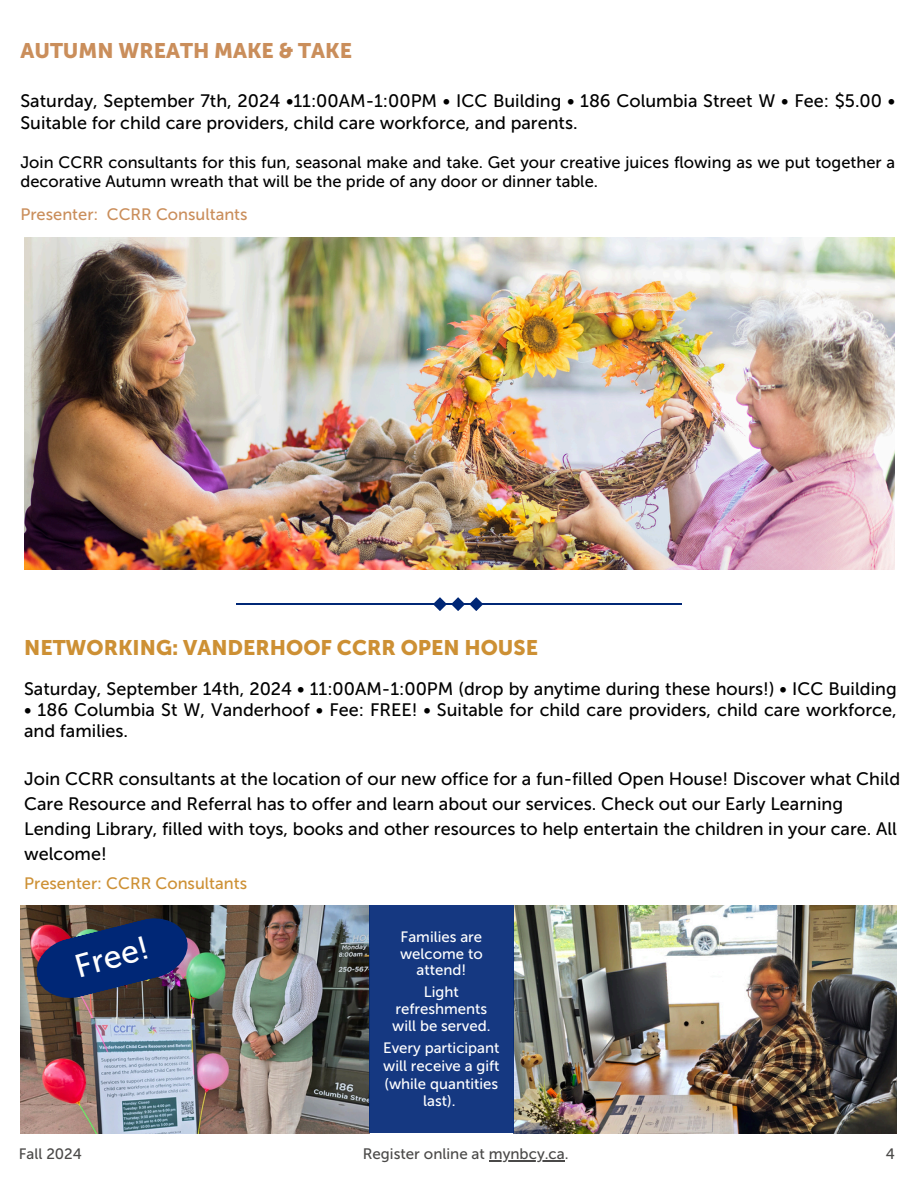
<style>
.page{position:relative;width:918px;height:1188px;background:#fff}
.page>*{position:absolute;margin:0;border:0;box-sizing:border-box;transform-origin:0 0}
.t1{font:32.25px "Museo Sans 500";color:#fff}
.t2{font:21px "Museo Sans 900";color:#cd9034}
.t3{font:21px "Museo Sans 900";color:#ca8e5b}
.t4{font:18px/24.8px "Museo Sans 500";color:#000}
.t5{font:16.5px/19.2px "Museo Sans 500";color:#000}
.t6{font:16.5px "Museo Sans 500";color:#ca8e5b}
.t7{font:16.5px "Museo Sans 500";color:#cd9034}
.t8{font:15.15px "Museo Sans 500";color:#4a4948}
.t9{font:15px/16.8px "Museo Sans 500";color:#fff;text-align:center}
.t10{font:15px "Museo Sans 500";color:#4a4948}
</style>
<div class="page">
<hr style="left:236px;top:603px;width:446px;height:2px;background:#002776">
<svg style="left:434px;top:597px;width:49px;height:14px"></svg>
<img style="left:514px;top:905px;width:383px;height:228px">
<img style="left:24px;top:238px;width:871px;height:331px">
<img style="left:20px;top:905px;width:349px;height:228px">
<div style="left:369px;top:905px;width:145px;height:228px;background:#153881"></div>
<img style="left:33px;top:915px;width:158px;height:87px">
<hr style="left:489px;top:1160px;width:76px;height:1px;background:#4a4948">
<h2 class="t3" style="left:20px;top:38px;width:333px">AUTUMN WREATH MAKE &amp; TAKE</h2>
<h3 class="t4" style="left:20px;top:90px;width:876px;line-height:21.3px">Saturday, September 7th, 2024 •11:00AM-1:00PM • ICC Building • 186 Columbia Street W • Fee: $5.00 •<br>Suitable for child care providers, child care workforce, and parents.</h3>
<h3 class="t5" style="left:20px;top:153px;width:876px">Join CCRR consultants for this fun, seasonal make and take. Get your creative juices flowing as we put together a decorative Autumn wreath that will be the pride of any door or dinner table.</h3>
<h1 class="t6" style="left:20px;top:204px;width:229px">Presenter: CCRR Consultants</h1>
<p class="t2" style="left:24px;top:635px;width:516px">NETWORKING: VANDERHOOF CCRR OPEN HOUSE</p>
<p class="t4" style="left:24px;top:676px;width:874px">Saturday, September 14th, 2024 • 11:00AM-1:00PM (drop by anytime during these hours!) • ICC Building</p>
<p class="t4" style="left:24px;top:699px;width:874px;line-height:21px">• 186 Columbia St W, Vanderhoof • Fee: FREE! • Suitable for child care providers, child care workforce, and families.</p>
<h3 class="t4" style="left:24px;top:767px;width:878px">Join CCRR consultants at the location of our new office for a fun-filled Open House! Discover what Child Care Resource and Referral has to offer and learn about our services. Check out our Early Learning Lending Library, filled with toys, books and other resources to help entertain the children in your care. All welcome!</h3>
<p class="t7" style="left:24px;top:873px;width:224px">Presenter: CCRR Consultants</p>
<p class="t1" style="left:71px;top:948px;width:77px;rotate:-15deg">Free!</p>
<p class="t9" style="left:400px;top:928px;width:84px">Families are welcome to attend!</p>
<p class="t9" style="left:392px;top:984px;width:100px">Light refreshments will be served.</p>
<p class="t9" style="left:383px;top:1040px;width:118px;line-height:17.5px">Every participant will receive a gift (while quantities last).</p>
<h3 class="t10" style="left:19px;top:1145px;width:65px">Fall 2024</h3>
<h3 class="t10" style="left:886px;top:1145px;width:11px">4</h3>
<p class="t8" style="left:363px;top:1145px;width:207px">Register online at mynbcy.ca.</p>
</div>
